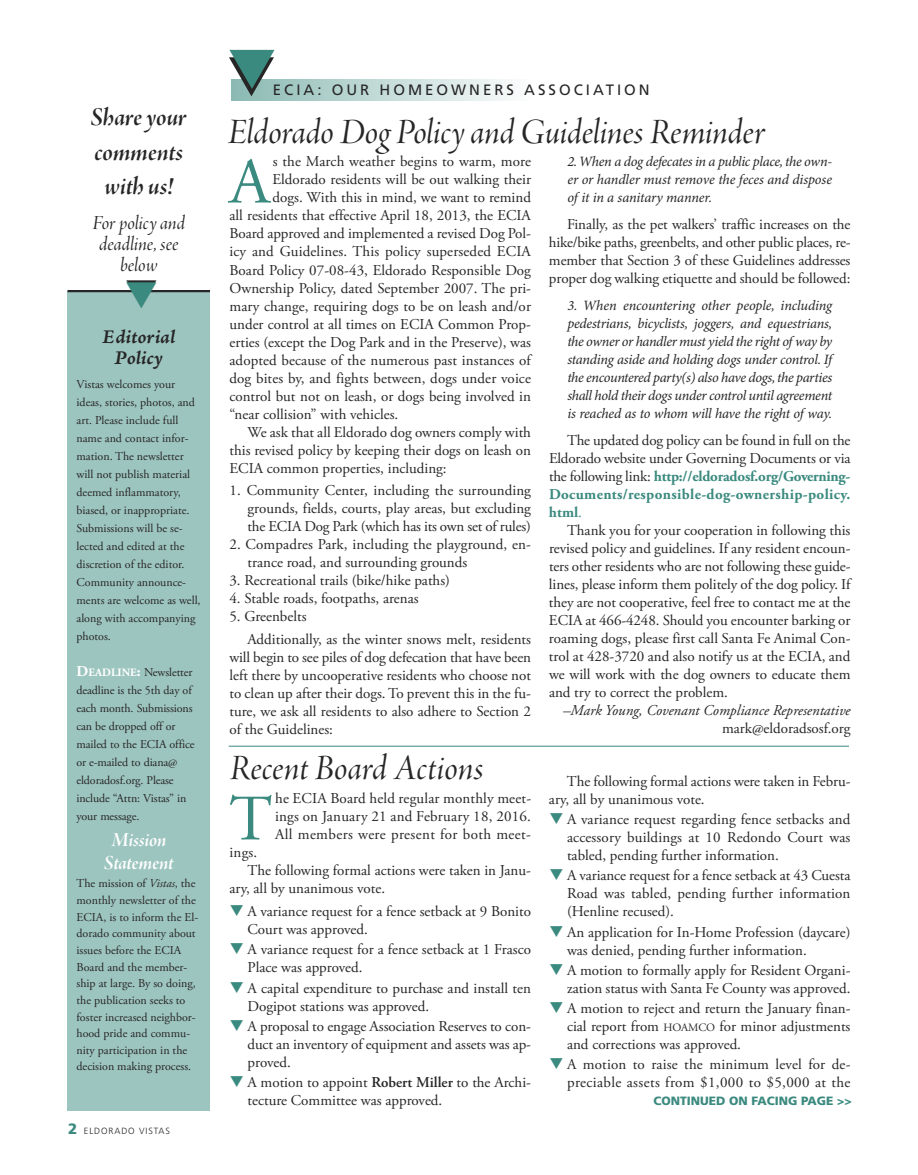
<style>
.page{position:relative;width:918px;height:1175px;background:#fff}
.page>*{position:absolute;margin:0;border:0;box-sizing:border-box;transform-origin:0 0}
.t1{font:64.65px "Adobe Garamond Pro";color:#3b8a7f}
.t2{font:37.5px "Adobe Jenson Pro It Disp";color:#272627}
.t3{font:27px/34.7px "Adobe Jenson Pro Bold It Disp";color:#272627;text-align:center}
.t4{font:21px/21px "Adobe Jenson Pro It Disp";color:#272627;text-align:center}
.t5{font:21px/22.6px "Adobe Jenson Pro Bold It Disp";letter-spacing:-.005em;color:#fff;text-align:center}
.t6{font:19.5px/21.6px "Adobe Jenson Pro Bold It Capt";letter-spacing:-.005em;color:#272627;text-align:center}
.t7{font:15px/18px "Adobe Garamond Pro";color:#272627;text-align:justify}
.t8{font:italic 15px "Adobe Garamond Pro";color:#272627}
.t9{font:15px "Frutiger";letter-spacing:.2em;color:#272627}
.t10{font:italic 14.25px/18px "Minion Pro";letter-spacing:-.015em;color:#272627;text-align:justify}
.t11{font:12px/18px "Adobe Garamond Pro";color:#272627}
.t12{font:900 12px "Frutiger";color:#3b8a7f}
.t13{font:300 9px "Frutiger";letter-spacing:.1em;color:#272627}
.s1{font-weight:700;font-size:15px;color:#fff}
.s2{font-weight:700;font-size:11.25px;color:#fff}
.s3{font-style:italic}
.s4{font-weight:900;font-size:15px;color:#3b8a7f}
.s5{color:#3b8a7f}
.s6{font-weight:600}
.s7{font-weight:700;color:#3b8a7f}
.s8{font-size:11.25px}
</style>
<div class="page">
<div style="left:68px;top:291px;width:142px;height:820px;background:#9dc5bf"></div>
<hr style="left:68px;top:290px;width:142px;height:2px;background:#272627">
<div style="left:231px;top:79px;width:302px;height:21px;background:linear-gradient(to right,#8ab9b3,#fdfefe)"></div>
<hr style="left:229px;top:746px;width:620px;height:1px;background:#3b8a7f">
<svg style="left:126px;top:292px;width:30px;height:1px"></svg>
<h3 class="t3" style="left:91px;top:102px;width:97px">Share your comments with us!</h3>
<h3 class="t4" style="left:93px;top:214px;width:94px">For policy and deadline, see below</h3>
<h3 class="t6" style="left:102px;top:327px;width:75px">Editorial<br>Policy</h3>
<p class="t11" style="left:76px;top:376px;width:126px">Vistas welcomes your ideas, stories, photos, and art. Please include full name and contact infor&shy;mation. The newsletter will not publish material deemed inflammatory, biased, or inappropriate.<br>Submissions will be se&shy;lected and edited at the discretion of the editor.<br>Community announce&shy;ments are welcome as well, along with accompanying photos.</p>
<p class="t11" style="left:76px;top:664px;width:119px"><span class="s1">D</span><span class="s2">EADLINE</span><span class="s1">:</span> Newsletter deadline is the 5th day of each month. Submissions can be dropped off or mailed to the ECIA office or e-mailed to diana@ eldoradosf.org. Please include “Attn: Vistas” in your message.</p>
<h3 class="t5" style="left:104px;top:830px;width:71px">Mission<br>Statement</h3>
<p class="t11" style="left:76px;top:876px;width:123px;line-height:16.6px">The mission of <span class="s3">Vistas</span>, the monthly newsletter of the<br>ECIA, is to inform the El&shy;dorado community about issues before the ECIA<br>Board and the member&shy;ship at large. By so doing, the publication seeks to foster increased neighbor&shy;hood pride and commu&shy;nity participation in the decision making process.</p>
<p class="t13" style="left:68px;top:1127px;width:103px"><span class="s4">2</span> ELDORADO VISTAS</p>
<p class="t9" style="left:225px;top:84px;width:426px">❑<sup>❑</sup>ECIA: OUR HOMEOWNERS ASSOCIATION</p>
<h2 class="t2" style="left:228px;top:117px;width:539px">Eldorado Dog Policy and Guidelines Reminder</h2>
<h1 class="t1" style="left:230px;top:156px;width:42px">A</h1>
<p class="t7" style="left:273px;top:154px;width:260px">s the March weather begins to warm, more</p>
<p class="t7" style="left:273px;top:172px;width:260px">Eldorado residents will be out walking their</p>
<p class="t7" style="left:273px;top:190px;width:260px">dogs. With this in mind, we want to remind</p>
<p class="t7" style="left:230px;top:208px;width:303px">all residents that effective April 18, 2013, the ECIA</p>
<p class="t7" style="left:229px;top:226px;width:303px">Board approved and implemented a revised Dog Pol-</p>
<p class="t7" style="left:229px;top:244px;width:303px">icy and Guidelines. This policy superseded ECIA</p>
<p class="t7" style="left:230px;top:262px;width:303px">Board Policy 07-08-43, Eldorado Responsible Dog</p>
<p class="t7" style="left:230px;top:280px;width:303px">Ownership Policy, dated September 2007. The pri-</p>
<p class="t7" style="left:229px;top:298px;width:303px">mary change, requiring dogs to be on leash and/or</p>
<p class="t7" style="left:229px;top:316px;width:303px">under control at all times on ECIA Common Prop-</p>
<p class="t7" style="left:229px;top:334px;width:303px">erties (except the Dog Park and in the Preserve), was</p>
<p class="t7" style="left:229px;top:352px;width:303px">adopted because of the numerous past instances of</p>
<p class="t7" style="left:229px;top:370px;width:303px">dog bites by, and fights between, dogs under voice</p>
<p class="t7" style="left:229px;top:388px;width:303px">control but not on leash, or dogs being involved in</p>
<p class="t7" style="left:229px;top:406px;width:170px">“near collision” with vehicles.</p>
<p class="t7" style="left:247px;top:424px;width:285px">We ask that all Eldorado dog owners comply with</p>
<p class="t7" style="left:229px;top:442px;width:303px">this revised policy by keeping their dogs on leash on</p>
<p class="t7" style="left:229px;top:460px;width:219px">ECIA common properties, including:</p>
<p class="t7" style="left:248px;top:482px;width:285px;text-indent:-18px">1. Community Center, including the surrounding grounds, fields, courts, play areas, but excluding the ECIA Dog Park (which has its own set of rules)</p>
<p class="t7" style="left:248px;top:536px;width:285px;text-indent:-18px">2. Compadres Park, including the playground, en&shy;trance road, and surrounding grounds</p>
<p class="t7" style="left:229px;top:572px;width:222px">3. Recreational trails (bike/hike paths)</p>
<p class="t7" style="left:229px;top:590px;width:191px">4. Stable roads, footpaths, arenas</p>
<p class="t7" style="left:247px;top:606px;width:285px;line-height:22.5px;text-indent:-18px">5. Greenbelts<br>Additionally, as the winter snows melt, residents</p>
<p class="t7" style="left:229px;top:649px;width:303px">will begin to see piles of dog defecation that have been left there by uncooperative residents who choose not to clean up after their dogs. To prevent this in the fu&shy;ture, we ask all residents to also adhere to Section 2 of the Guidelines:</p>
<h2 class="t2" style="left:230px;top:753px;width:256px">Recent Board Actions</h2>
<h1 class="t1" style="left:230px;top:793px;width:44px">T</h1>
<p class="t7" style="left:275px;top:791px;width:258px">he ECIA Board held regular monthly meet&shy;ings on January 21 and February 18, 2016.<br>All members were present for both meet-</p>
<p class="t7" style="left:229px;top:845px;width:29px">ings.</p>
<p class="t7" style="left:247px;top:863px;width:285px">The following formal actions were taken in Janu-</p>
<p class="t7" style="left:229px;top:881px;width:157px">ary, all by unanimous vote.</p>
<p class="t7" style="left:248px;top:903px;width:285px;text-indent:-18px"><span class="s5">❑</span> A variance request for a fence setback at 9 Bonito<br>Court was approved.</p>
<p class="t7" style="left:248px;top:941px;width:285px;text-indent:-18px"><span class="s5">❑</span> A variance request for a fence setback at 1 Frasco<br>Place was approved.</p>
<p class="t7" style="left:248px;top:980px;width:285px;text-indent:-18px"><span class="s5">❑</span> A capital expenditure to purchase and install ten<br>Dogipot stations was approved.</p>
<p class="t7" style="left:248px;top:1018px;width:285px;text-indent:-18px"><span class="s5">❑</span> A proposal to engage Association Reserves to con&shy;duct an inventory of equipment and assets was ap&shy;proved.</p>
<p class="t7" style="left:248px;top:1074px;width:285px;text-indent:-18px"><span class="s5">❑</span> A motion to appoint <span class="s6">Robert Miller</span> to the Archi&shy;tecture Committee was approved.</p>
<p class="t10" style="left:567px;top:154px;width:266px">2.When a dog defecates in a public place, the own&shy;er or handler must remove the feces and dispose of it in a sanitary manner.</p>
<p class="t7" style="left:549px;top:216px;width:303px;text-indent:18px">Finally, as the pet walkers’ traffic increases on the hike/bike paths, greenbelts, and other public places, re&shy;member that Section 3 of these Guidelines addresses proper dog walking etiquette and should be followed:</p>
<p class="t10" style="left:567px;top:298px;width:266px">3. When encountering other people, including pedestrians, bicyclists, joggers, and equestrians, the owner or handler must yield the right of way by standing aside and holding dogs under control. If the encountered party(s) also have dogs,the parties shall hold their dogs under control until agreement is reached as to whom will have the right of way.</p>
<p class="t7" style="left:549px;top:432px;width:303px;text-indent:18px">The updated dog policy can be found in full on the Eldorado website under Governing Documents or via the following link: <span class="s7">http://eldoradosf.org/Governing-Documents/responsible-dog-ownership-policy. html</span><span class="s5">.</span></p>
<p class="t7" style="left:549px;top:522px;width:303px;text-indent:18px">Thank you for your cooperation in following this revised policy and guidelines. If any resident encoun&shy;ters other residents who are not following these guide&shy;lines, please inform them politely of the dog policy. If they are not cooperative, feel free to contact me at the ECIA at 466-4248. Should you encounter barking or roaming dogs, please first call Santa Fe Animal Con&shy;trol at 428-3720 and also notify us at the ECIA, and we will work with the dog owners to educate them and try to correct the problem.</p>
<p class="t8" style="left:563px;top:704px;width:289px">–Mark Young, Covenant Compliance Representative</p>
<p class="t7" style="left:722px;top:720px;width:130px">mark@eldoradsosf.org</p>
<p class="t7" style="left:549px;top:773px;width:303px;text-indent:18px">The following formal actions were taken in Febru&shy;ary, all by unanimous vote.</p>
<p class="t7" style="left:567px;top:811px;width:285px;text-indent:-18px"><span class="s5">❑</span> A variance request regarding fence setbacks and accessory buildings at 10 Redondo Court was tabled, pending further information.</p>
<p class="t7" style="left:567px;top:867px;width:285px;text-indent:-18px"><span class="s5">❑</span> A variance request for a fence setback at 43 Cuesta Road was tabled, pending further information (Henline recused).</p>
<p class="t7" style="left:567px;top:924px;width:285px;text-indent:-18px"><span class="s5">❑</span> An application for In-Home Profession (daycare) was denied, pending further information.</p>
<p class="t7" style="left:549px;top:962px;width:303px;text-align:right"><span class="s5">❑</span> A motion to formally apply for Resident Organi&shy;zation status with Santa Fe County was approved.</p>
<p class="t7" style="left:567px;top:1000px;width:285px;text-indent:-18px"><span class="s5">❑</span> A motion to reject and return the January finan&shy;cial report from <span class="s8">HOAMCO</span> for minor adjustments and corrections was approved.</p>
<p class="t7" style="left:549px;top:1056px;width:303px;text-align:right"><span class="s5">❑</span> A motion to raise the minimum level for de&shy;preciable assets from $1,000 to $5,000 at the</p>
<p class="t12" style="left:653px;top:1096px;width:200px">CONTINUED ON FACING PAGE &gt;&gt;</p>
</div>
